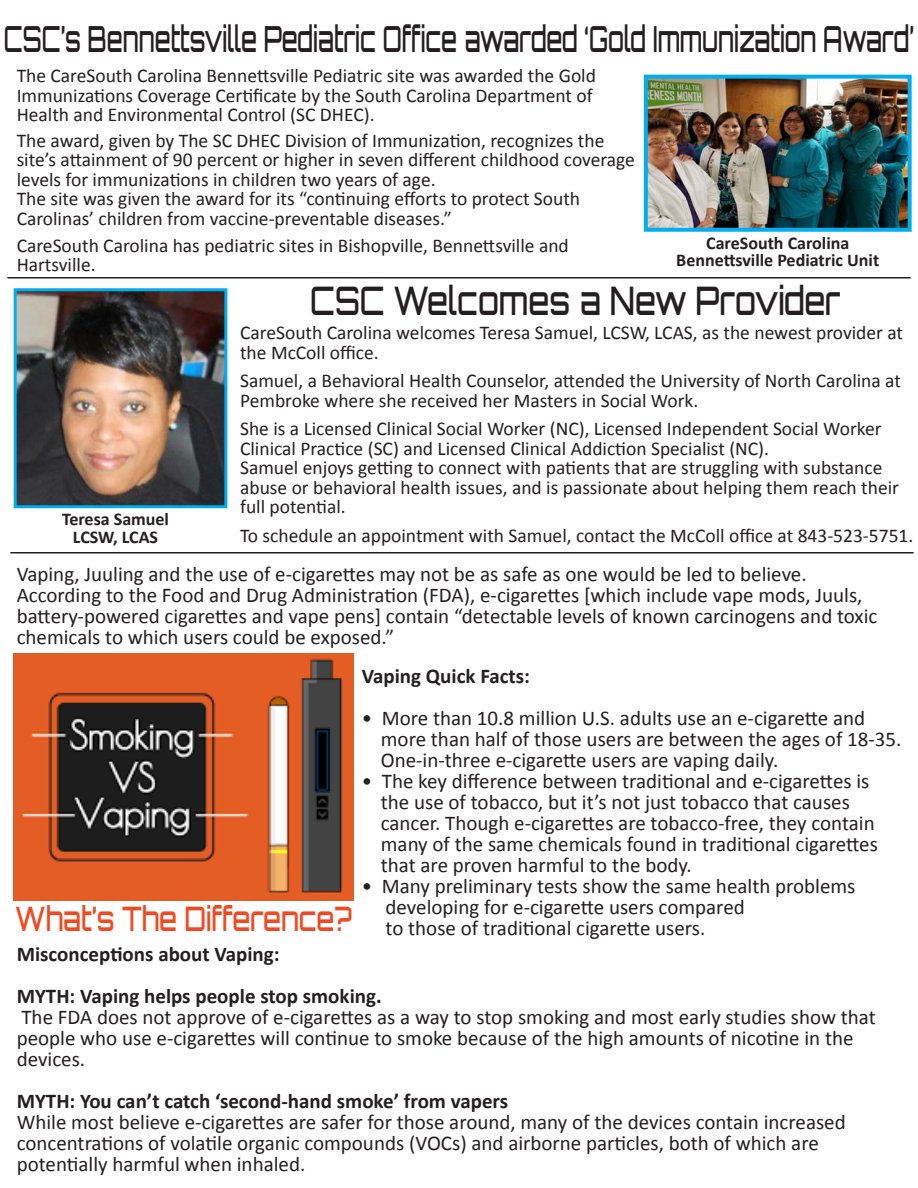
<style>
.page{position:relative;width:918px;height:1188px;background:#fff}
.page>*{position:absolute;margin:0;border:0;box-sizing:border-box;transform-origin:0 0}
.t1{font:500 39.3px "Orbitron";color:#231f20;scale:.77 1}
.t2{font:500 36px "Orbitron";color:#231f20;scale:.64 1}
.t3{font:500 33.75px "Orbitron";color:#f04a22;scale:.77 1}
.t4{font:21px/21px "Calibri";color:#231f20}
.t5{font:700 21px "Calibri";color:#231f20}
.t6{font:19.5px/19.5px "Calibri";color:#231f20}
.t7{font:700 18px "Calibri";color:#231f20}
</style>
<div class="page">
<hr style="left:10px;top:552px;width:904px;height:2px;background:#231f20">
<img style="left:14px;top:654px;width:340px;height:247px">
<hr style="left:7px;top:277px;width:904px;height:1px;background:#231f20">
<img style="left:18px;top:292px;width:205px;height:212px">
<div style="left:14px;top:288px;width:213px;height:220px;border:3px solid #00aeef"></div>
<img style="left:649px;top:80px;width:258px;height:147px">
<div style="left:644px;top:75px;width:268px;height:157px;border:4px solid #00aeef"></div>
<p class="t2" style="left:4px;top:16px;width:1424px">CSC’s Bennettsville Pediatric Office awarded ‘Gold Immunization Award’</p>
<p class="t6" style="left:17px;top:66px;width:581px">The CareSouth Carolina Bennettsville Pediatric site was awarded the Gold<br>Immunizations Coverage Certificate by the South Carolina Department of<br>Health and Environmental Control (SC DHEC).</p>
<p class="t6" style="left:17px;top:130px;width:620px">The award, given by The SC DHEC Division of Immunization, recognizes the site’s attainment of 90 percent or higher in seven different childhood coverage levels for immunizations in children two years of age.</p>
<p class="t6" style="left:17px;top:189px;width:565px">The site was given the award for its “continuing efforts to protect South<br>Carolinas’ children from vaccine-preventable diseases.”</p>
<p class="t6" style="left:17px;top:235px;width:554px">CareSouth Carolina has pediatric sites in Bishopville, Bennettsville and<br>Hartsville.</p>
<p class="t7" style="left:706px;top:232px;width:145px">CareSouth Carolina</p>
<p class="t7" style="left:676px;top:248px;width:204px">Bennettsville Pediatric Unit</p>
<p class="t7" style="left:62px;top:508px;width:108px">Teresa Samuel</p>
<p class="t7" style="left:73px;top:526px;width:87px">LCSW, LCAS</p>
<p class="t1" style="left:310px;top:276px;width:690px">CSC Welcomes a New Provider</p>
<p class="t6" style="left:240px;top:323px;width:665px">CareSouth Carolina welcomes Teresa Samuel, LCSW, LCAS, as the newest provider at the McColl office.</p>
<p class="t6" style="left:240px;top:371px;width:662px">Samuel, a Behavioral Health Counselor, attended the University of North Carolina at<br>Pembroke where she received her Masters in Social Work.</p>
<p class="t6" style="left:240px;top:419px;width:643px">She is a Licensed Clinical Social Worker (NC), Licensed Independent Social Worker<br>Clinical Practice (SC) and Licensed Clinical Addiction Specialist (NC).</p>
<p class="t6" style="left:240px;top:458px;width:660px">Samuel enjoys getting to connect with patients that are struggling with substance abuse or behavioral health issues, and is passionate about helping them reach their full potential.</p>
<p class="t6" style="left:240px;top:526px;width:675px">To schedule an appointment with Samuel, contact the McColl office at 843-523-5751.</p>
<p class="t4" style="left:17px;top:564px;width:792px">Vaping, Juuling and the use of e-cigarettes may not be as safe as one would be led to believe.</p>
<p class="t4" style="left:17px;top:585px;width:862px">According to the Food and Drug Administration (FDA), e-cigarettes [which include vape mods, Juuls, battery-powered cigarettes and vape pens] contain “detectable levels of known carcinogens and toxic chemicals to which users could be exposed.”</p>
<p class="t3" style="left:15px;top:897px;width:439px">What’s The Difference?</p>
<p class="t5" style="left:362px;top:663px;width:170px">Vaping Quick Facts:</p>
<p class="t4" style="left:362px;top:708px;width:505px">• More than 10.8 million U.S. adults use an e-cigarette and</p>
<p class="t4" style="left:381px;top:729px;width:522px">more than half of those users are between the ages of 18-35.</p>
<p class="t4" style="left:381px;top:750px;width:399px">One-in-three e-cigarette users are vaping daily.</p>
<p class="t4" style="left:362px;top:771px;width:509px">• The key difference between traditional and e-cigarettes is</p>
<p class="t4" style="left:381px;top:792px;width:471px">the use of tobacco, but it’s not just tobacco that causes</p>
<p class="t4" style="left:381px;top:813px;width:495px">cancer. Though e-cigarettes are tobacco-free, they contain</p>
<p class="t4" style="left:381px;top:834px;width:499px">many of the same chemicals found in traditional cigarettes</p>
<p class="t4" style="left:381px;top:855px;width:313px">that are proven harmful to the body.</p>
<p class="t4" style="left:362px;top:876px;width:495px">• Many preliminary tests show the same health problems</p>
<p class="t4" style="left:386px;top:897px;width:361px">developing for e-cigarette users compared</p>
<p class="t4" style="left:386px;top:918px;width:321px">to those of traditional cigarette users.</p>
<p class="t5" style="left:17px;top:940px;width:264px">Misconceptions about Vaping:</p>
<p class="t5" style="left:17px;top:982px;width:367px">MYTH: Vaping helps people stop smoking.</p>
<p class="t4" style="left:17px;top:1006px;width:861px">The FDA does not approve of e-cigarettes as a way to stop smoking and most early studies show that people who use e-cigarettes will continue to smoke because of the high amounts of nicotine in the devices.</p>
<p class="t5" style="left:17px;top:1087px;width:493px">MYTH: You can’t catch ‘second-hand smoke’ from vapers</p>
<p class="t4" style="left:17px;top:1111px;width:831px">While most believe e-cigarettes are safer for those around, many of the devices contain increased concentrations of volatile organic compounds (VOCs) and airborne particles, both of which are potentially harmful when inhaled.</p>
</div>
